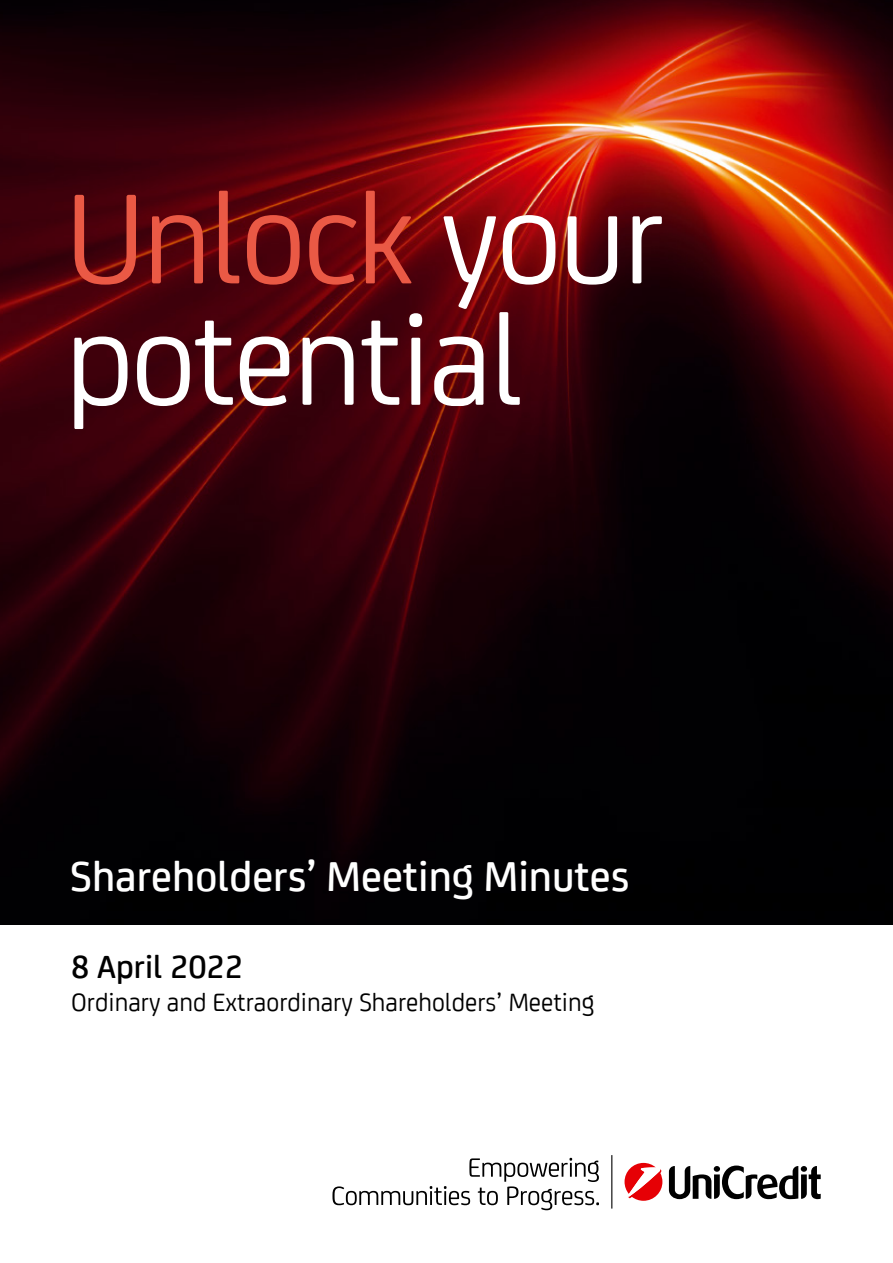
<style>
.page{position:relative;width:893px;height:1263px;background:#fff}
.page>*{position:absolute;margin:0;border:0;box-sizing:border-box;transform-origin:0 0}
.t1{font:136.8px/121.4px "Uni Credit";letter-spacing:-.02em;color:#fff}
.t2{font:500 45px "Uni Credit";color:#fff}
.t3{font:500 34.5px "Uni Credit";color:#000}
.t4{font:27px "Uni Credit";color:#000}
.s1{color:#ea5945}
</style>
<div class="page">
<img style="left:0;top:0;width:893px;height:925px">
<svg style="left:669px;top:1165px;width:152px;height:34px"></svg>
<svg style="left:624px;top:1163px;width:38px;height:38px"></svg>
<svg style="left:332px;top:1158px;width:267px;height:52px"></svg>
<hr style="left:611px;top:1155px;width:1px;height:53px;background:#000">
<h1 class="t1" style="left:65px;top:169px;width:601px"><span class="s1">Unlock</span> your potential</h1>
<h2 class="t2" style="left:70px;top:843px;width:561px">Shareholders’ Meeting Minutes</h2>
<p class="t3" style="left:71px;top:941px;width:173px">8 April 2022</p>
<p class="t4" style="left:71px;top:983px;width:525px">Ordinary and Extraordinary Shareholders’ Meeting</p>
</div>
